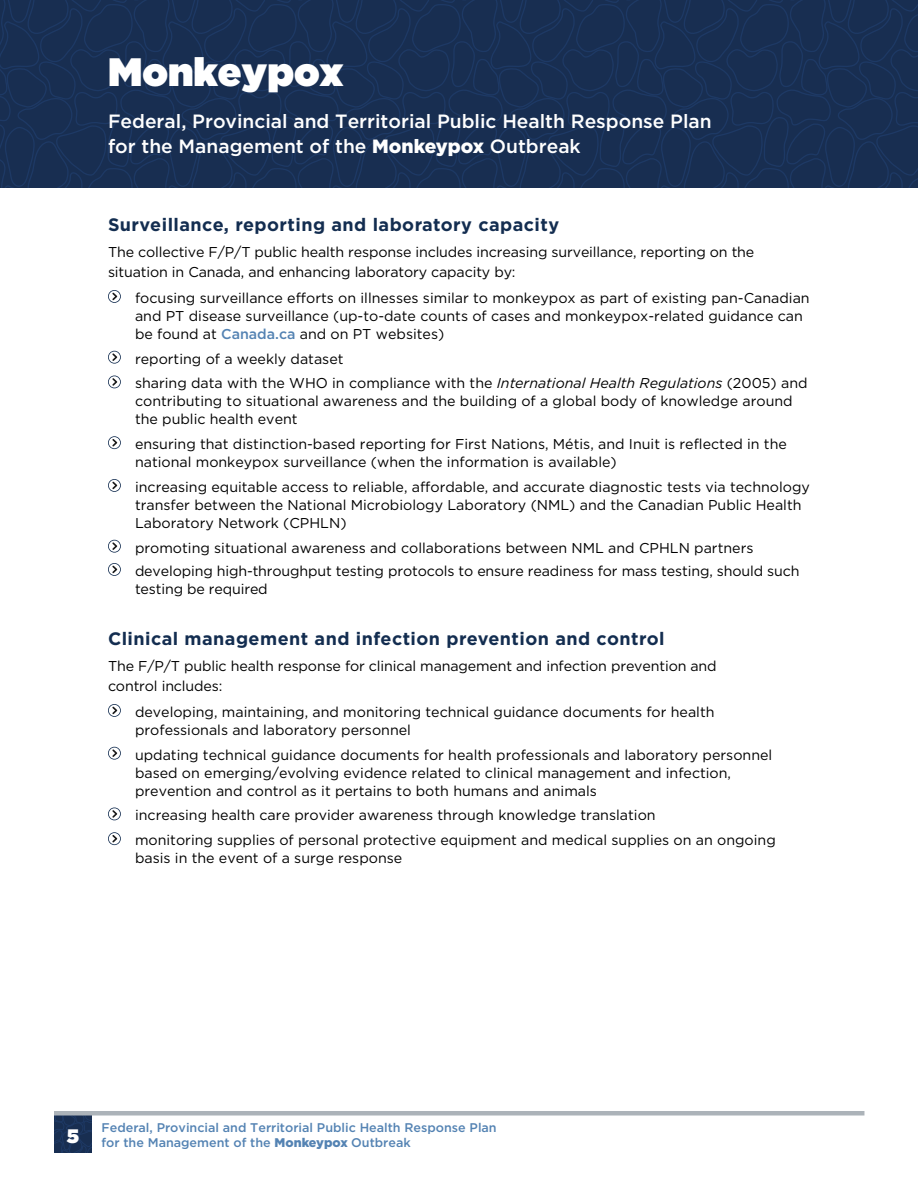
<style>
.page{position:relative;width:918px;height:1188px;background:#fff}
.page>*{position:absolute;margin:0;border:0;box-sizing:border-box;transform-origin:0 0}
.t1{font:900 39.6px "Gotham HTF";color:#fff}
.t2{font:500 19.2px/25.2px "Gotham HTF";color:#fff}
.t3{font:700 18px "Gotham HTF";letter-spacing:.025em;color:#132d50}
.Bullets{font:14.25px/18px "Gotham HTF";color:#000}
.Body_Before{font:14.25px/19.5px "Gotham HTF";letter-spacing:-.01em;color:#000}
.Bullets_Last{font:14.25px/18px "Gotham HTF";letter-spacing:-.01em;color:#000}
.t4{font:500 12.6px/14.4px "Gotham HTF";color:#5483b3}
.s1{font-weight:900}
.s2{font-weight:500;color:#5483b3}
.s3{font-style:italic}
</style>
<div class="page">
<svg style="left:54px;top:1116px;width:38px;height:37px"></svg>
<div style="left:54px;top:1111px;width:810px;height:5px;background:#acb3b9"></div>
<svg style="left:0;top:0;width:918px;height:188px;background:#182f53"></svg>
<svg style="left:108px;top:290px;width:13px;height:13px"></svg>
<svg style="left:108px;top:351px;width:13px;height:13px"></svg>
<svg style="left:108px;top:376px;width:13px;height:12px"></svg>
<svg style="left:108px;top:436px;width:13px;height:13px"></svg>
<svg style="left:108px;top:479px;width:13px;height:13px"></svg>
<svg style="left:108px;top:540px;width:13px;height:13px"></svg>
<svg style="left:108px;top:563px;width:13px;height:13px"></svg>
<svg style="left:108px;top:704px;width:13px;height:13px"></svg>
<svg style="left:108px;top:747px;width:13px;height:13px"></svg>
<svg style="left:108px;top:808px;width:13px;height:12px"></svg>
<svg style="left:108px;top:832px;width:13px;height:13px"></svg>
<h1 class="t1" style="left:108px;top:49px;width:237px">Monkeypox</h1>
<h2 class="t2" style="left:108px;top:108px;width:605px">Federal, Provincial and Territorial Public Health Response Plan for the Management of the <span class="s1">Monkeypox</span> Outbreak</h2>
<h2 class="t3" style="left:108px;top:214px;width:453px">Surveillance, reporting and laboratory capacity</h2>
<p class="Body_Before" style="left:108px;top:242px;width:648px">The collective F/P/T public health response includes increasing surveillance, reporting on the situation in Canada, and enhancing laboratory capacity by:</p>
<p class="Bullets" style="left:135px;top:289px;width:676px">focusing surveillance efforts on illnesses similar to monkeypox as part of existing pan-Canadian and PT disease surveillance (up-to-date counts of cases and monkeypox-related guidance can be found at <span class="s2">Canada.ca</span> and on PT websites)</p>
<p class="Bullets" style="left:135px;top:349px;width:210px">reporting of a weekly dataset</p>
<p class="Bullets" style="left:135px;top:374px;width:674px">sharing data with the WHO in compliance with the <span class="s3">International Health Regulations</span> (2005) and contributing to situational awareness and the building of a global body of knowledge around the public health event</p>
<p class="Bullets" style="left:135px;top:435px;width:653px">ensuring that distinction-based reporting for First Nations, Métis, and Inuit is reflected in the national monkeypox surveillance (when the information is available)</p>
<p class="Bullets" style="left:135px;top:478px;width:676px">increasing equitable access to reliable, affordable, and accurate diagnostic tests via technology transfer between the National Microbiology Laboratory (NML) and the Canadian Public Health<br>Laboratory Network (CPHLN)</p>
<p class="Bullets" style="left:135px;top:538px;width:620px">promoting situational awareness and collaborations between NML and CPHLN partners</p>
<p class="Bullets_Last" style="left:135px;top:562px;width:666px">developing high-throughput testing protocols to ensure readiness for mass testing, should such testing be required</p>
<h2 class="t3" style="left:108px;top:628px;width:558px">Clinical management and infection prevention and control</h2>
<p class="Body_Before" style="left:108px;top:656px;width:610px">The F/P/T public health response for clinical management and infection prevention and control includes:</p>
<p class="Bullets" style="left:135px;top:703px;width:581px">developing, maintaining, and monitoring technical guidance documents for health professionals and laboratory personnel</p>
<p class="Bullets" style="left:135px;top:745px;width:639px">updating technical guidance documents for health professionals and laboratory personnel based on emerging/evolving evidence related to clinical management and infection, prevention and control as it pertains to both humans and animals</p>
<p class="Bullets" style="left:135px;top:806px;width:522px">increasing health care provider awareness through knowledge translation</p>
<p class="Bullets" style="left:135px;top:831px;width:642px">monitoring supplies of personal protective equipment and medical supplies on an ongoing basis in the event of a surge response</p>
<p class="t4" style="left:67px;top:1120px;width:432px;text-indent:35px">Federal, Provincial and Territorial Public Health Response Plan<br><sup>5</sup> for the Management of the <span class="s1">Monkeypox</span> Outbreak</p>
</div>
